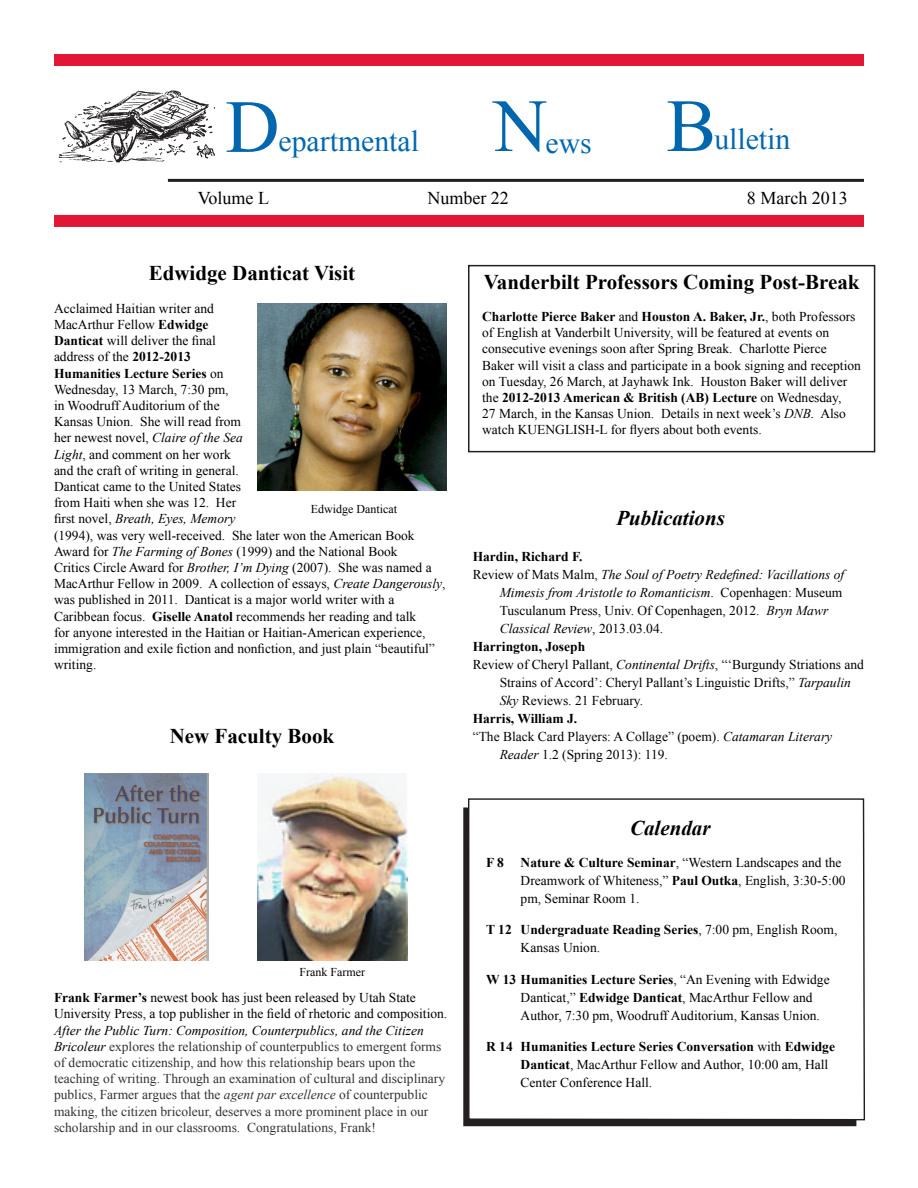
<style>
.page{position:relative;width:918px;height:1188px;background:#fff}
.page>*{position:absolute;margin:0;border:0;box-sizing:border-box;transform-origin:0 0}
.t1{font:75px "Times New Roman";color:#0067af}
.t2{font:29.7px "Times New Roman";color:#0067af}
.t3{font:700 21px "Times New Roman";color:#000}
.t4{font:italic 700 21px "Times New Roman";color:#000}
.t5{font:18px "Times New Roman";color:#000}
.t6{font:13.5px/16.2px "Times New Roman";color:#000}
.t7{font:13.5px/16.2px "Times New Roman";color:#333}
.t8{font:italic 13.5px/18px "Times New Roman";color:#000}
.t9{font:700 13.5px "Times New Roman";color:#000}
.t10{font:12px "Times New Roman";color:#000}
.s1{font-weight:700}
.s2{font-style:italic}
.s3{font-weight:700;color:#000}
.s4{color:#000}
.s5{font-style:italic;color:#000}
.s6{font-style:normal}
</style>
<div class="page">
<div style="left:54px;top:54px;width:810px;height:12px;background:#e21736"></div>
<hr style="left:168px;top:179px;width:696px;height:3px;background:#231f20">
<div style="left:54px;top:215px;width:810px;height:12px;background:#e21736"></div>
<img style="left:59px;top:89px;width:156px;height:73px">
<svg style="left:463px;top:807px;width:393px;height:319px;fill:#231f20"></svg>
<svg style="left:467px;top:798px;width:399px;height:323px"></svg>
<div style="left:468px;top:265px;width:407px;height:187px;border:2px solid #231f20"></div>
<img style="left:257px;top:773px;width:150px;height:188px">
<img style="left:258px;top:303px;width:189px;height:188px">
<img style="left:85px;top:773px;width:124px;height:188px">
<p class="t1" style="left:225px;top:76px;width:56px">D</p>
<p class="t1" style="left:493px;top:75px;width:56px">N</p>
<p class="t1" style="left:666px;top:75px;width:52px">B</p>
<p class="t2" style="left:279px;top:121px;width:142px">epartmental</p>
<p class="t2" style="left:546px;top:123px;width:48px">ews</p>
<p class="t2" style="left:714px;top:119px;width:77px">ulletin</p>
<p class="t5" style="left:198px;top:185px;width:73px">Volume L</p>
<p class="t5" style="left:427px;top:185px;width:83px">Number 22</p>
<p class="t5" style="left:747px;top:185px;width:102px">8 March 2013</p>
<p class="t3" style="left:149px;top:259px;width:208px">Edwidge Danticat Visit</p>
<p class="t6" style="left:54px;top:300px;width:190px">Acclaimed Haitian writer and<br>MacArthur Fellow <span class="s1">Edwidge<br>Danticat</span> will deliver the final address of the <span class="s1">2012-2013<br>Humanities Lecture Series</span> on<br>Wednesday, 13 March, 7:30 pm,<br>in Woodruff Auditorium of the<br>Kansas Union. She will read from her newest novel, <span class="s2">Claire of the Sea<br>Light</span>, and comment on her work and the craft of writing in general.<br>Danticat came to the United States from Haiti when she was 12. Her first novel, <span class="s2">Breath, Eyes, Memory</span></p>
<p class="t6" style="left:54px;top:527px;width:393px">(1994), was very well-received. She later won the American Book Award for <span class="s2">The Farming of Bones</span> (1999) and the National Book<br>Critics Circle Award for <span class="s2">Brother, I’m Dying</span> (2007). She was named a MacArthur Fellow in 2009. A collection of essays, <span class="s2">Create Dangerously</span>, was published in 2011. Danticat is a major world writer with a Caribbean focus. <span class="s1">Giselle Anatol</span> recommends her reading and talk<br>for anyone interested in the Haitian or Haitian-American experience, immigration and exile fiction and nonfiction, and just plain “beautiful” writing.</p>
<p class="t10" style="left:311px;top:501px;width:88px">Edwidge Danticat</p>
<p class="t3" style="left:170px;top:721px;width:166px">New Faculty Book</p>
<p class="t10" style="left:300px;top:964px;width:67px">Frank Farmer</p>
<p class="t7" style="left:54px;top:989px;width:395px"><span class="s3">Frank Farmer’s</span> <span class="s4">newest book has just been released by Utah State University Press, a top publisher in the field of rhetoric and composition.<br></span><span class="s5">After the Public Turn: Composition, Counterpublics, and the Citizen Bricoleur</span> explores the relationship of counterpublics to emergent forms of democratic citizenship, and how this relationship bears upon the teaching of writing. Through an examination of cultural and disciplinary publics, Farmer argues that the <span class="s2">agent par excellence</span> of counterpublic making, the citizen bricoleur, deserves a more prominent place in our scholarship and in our classrooms. Congratulations, Frank!</p>
<p class="t3" style="left:484px;top:267px;width:377px">Vanderbilt Professors Coming Post-Break</p>
<p class="t6" style="left:482px;top:308px;width:380px"><span class="s1">Charlotte Pierce Baker</span> and <span class="s1">Houston A. Baker, Jr.</span>, both Professors of English at Vanderbilt University, will be featured at events on consecutive evenings soon after Spring Break. Charlotte Pierce Baker will visit a class and participate in a book signing and reception on Tuesday, 26 March, at Jayhawk Ink. Houston Baker will deliver the <span class="s1">2012-2013 American &amp; British (AB) Lecture</span> on Wednesday,<br>27 March, in the Kansas Union. Details in next week’s <span class="s2">DNB.</span> Also watch KUENGLISH-L for flyers about both events.</p>
<p class="t4" style="left:616px;top:503px;width:110px">Publications</p>
<p class="t9" style="left:473px;top:547px;width:111px">Hardin, Richard F.</p>
<p class="t8" style="left:500px;top:565px;width:346px;text-indent:-27px"><span class="s6">Review of Mats Malm,</span> The Soul of Poetry Redefined: Vacillations of Mimesis from Aristotle to Romanticism<span class="s6">. Copenhagen: Museum Tusculanum Press, Univ. Of Copenhagen, 2012.</span> Bryn Mawr Classical Review<span class="s6">, 2013.03.04.</span></p>
<p class="t9" style="left:473px;top:637px;width:114px">Harrington, Joseph</p>
<p class="t6" style="left:500px;top:655px;width:366px;line-height:18px;text-indent:-27px">Review of Cheryl Pallant, <span class="s2">Continental Drifts</span>, “‘Burgundy Striations and<br>Strains of Accord’: Cheryl Pallant’s Linguistic Drifts,” <span class="s2">Tarpaulin<br>Sky</span> Reviews. 21 February.</p>
<p class="t9" style="left:473px;top:709px;width:106px">Harris, William J.</p>
<p class="t6" style="left:500px;top:727px;width:334px;line-height:18px;text-indent:-27px">“The Black Card Players: A Collage” (poem). <span class="s2">Catamaran Literary<br>Reader</span> 1.2 (Spring 2013): 119.</p>
<p class="t4" style="left:630px;top:814px;width:82px">Calendar</p>
<p class="t6" style="left:521px;top:853px;width:326px;line-height:18px;text-indent:-34px"><span class="s1">F 8 Nature &amp; Culture Seminar</span>, “Western Landscapes and the<br>Dreamwork of Whiteness,” <span class="s1">Paul Outka</span>, English, 3:30-5:00 pm, Seminar Room 1.</p>
<p class="t6" style="left:521px;top:921px;width:318px;line-height:18px;text-indent:-34px"><span class="s1">T 12 Undergraduate Reading Series</span>, 7:00 pm, English Room,<br>Kansas Union.</p>
<p class="t6" style="left:521px;top:970px;width:311px;line-height:18px;text-indent:-34px"><span class="s1">W 13 Humanities Lecture Series</span>, “An Evening with Edwidge<br>Danticat,” <span class="s1">Edwidge Danticat</span>, MacArthur Fellow and<br>Author, 7:30 pm, Woodruff Auditorium, Kansas Union.</p>
<p class="t6" style="left:521px;top:1038px;width:316px;line-height:18px;text-indent:-34px"><span class="s1">R 14 Humanities Lecture Series Conversation</span> with <span class="s1">Edwidge<br>Danticat</span>, MacArthur Fellow and Author, 10:00 am, Hall<br>Center Conference Hall.</p>
</div>
